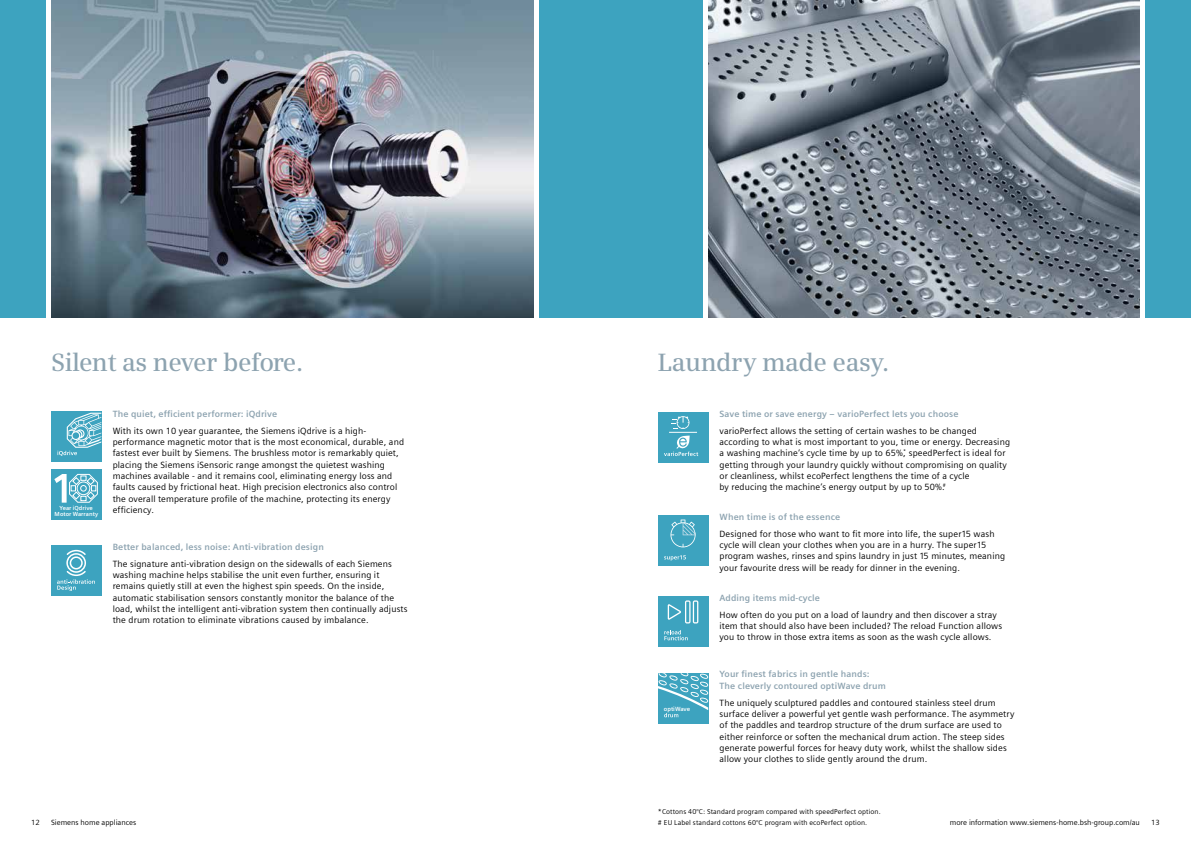
<style>
.page{position:relative;width:1191px;height:842px;background:#fff}
.page>*{position:absolute;margin:0;border:0;box-sizing:border-box;transform-origin:0 0}
.t1{font:600 25px "Siemens Serif";letter-spacing:-.035em;color:#8da3b0}
.t2{font:600 25px "Siemens Serif";letter-spacing:-.015em;color:#8da3b0}
.t3{font:9px/11.3px "Siemens Sans";letter-spacing:.015em;color:#000}
.t4{font:700 9px/11.3px "Siemens Sans";letter-spacing:.015em;color:#8da3b0}
.t5{font:7.5px "Siemens Sans";color:#000}
.t6{font:7px/10.8px "Siemens Sans";letter-spacing:.015em;color:#000}
.t7{font:700 6px "Siemens Sans";color:#fff}
.t8{font:700 5.9px/6.5px "Siemens Sans";letter-spacing:.005em;color:#fff;text-align:center}
</style>
<div class="page">
<div style="left:51px;top:546px;width:50px;height:50px;background:#3da3bf"></div>
<svg style="left:57px;top:550px;width:38px;height:41px"></svg>
<div style="left:658px;top:412px;width:50px;height:50px;background:#3da3bf"></div>
<svg style="left:664px;top:416px;width:34px;height:40px"></svg>
<img style="left:51px;top:0;width:482px;height:317px">
<img style="left:708px;top:0;width:432px;height:317px">
<div style="left:0;top:0;width:45px;height:317px;background:#3da3bf"></div>
<div style="left:1145px;top:0;width:46px;height:317px;background:#3da3bf"></div>
<div style="left:539px;top:0;width:163px;height:317px;background:#3da3bf"></div>
<div style="left:51px;top:411px;width:50px;height:50px;background:#3da3bf"></div>
<svg style="left:57px;top:413px;width:44px;height:43px"></svg>
<div style="left:51px;top:470px;width:50px;height:50px;background:#3da3bf"></div>
<svg style="left:54px;top:474px;width:42px;height:29px"></svg>
<div style="left:87px;top:477px;width:7px;height:8px;border:1px solid #fff;border-radius:50%"></div>
<div style="left:73px;top:492px;width:7px;height:7px;border:1px solid #fff;border-radius:50%"></div>
<div style="left:87px;top:492px;width:7px;height:7px;border:1px solid #fff;border-radius:50%"></div>
<div style="left:73px;top:477px;width:7px;height:8px;border:1px solid #fff;border-radius:50%"></div>
<div style="left:77px;top:481px;width:13px;height:14px;border:1px solid #fff;border-radius:50%"></div>
<div style="left:80px;top:485px;width:7px;height:6px;border:1px solid #fff;border-radius:50%"></div>
<div style="left:69px;top:474px;width:29px;height:29px;border:1px solid #fff;border-radius:8px"></div>
<div style="left:658px;top:515px;width:50px;height:51px;background:#3da3bf"></div>
<svg style="left:670px;top:519px;width:25px;height:28px"></svg>
<svg style="left:664px;top:555px;width:22px;height:6px"></svg>
<div style="left:658px;top:596px;width:50px;height:50px;background:#3da3bf"></div>
<svg style="left:667px;top:600px;width:31px;height:23px"></svg>
<svg style="left:664px;top:630px;width:23px;height:10px"></svg>
<div style="left:658px;top:673px;width:50px;height:50px;background:#3da3bf"></div>
<svg style="left:658px;top:673px;width:50px;height:44px"></svg>
<h1 class="t1" style="left:51px;top:348px;width:254px">Silent as never before.</h1>
<p class="t4" style="left:113px;top:408px;width:166px">The quiet, efficient performer: iQdrive</p>
<p class="t3" style="left:113px;top:425px;width:293px">With its own 10 year guarantee, the Siemens iQdrive is a high&shy;performance magnetic motor that is the most economical, durable, and fastest ever built by Siemens. The brushless motor is remarkably quiet, placing the Siemens iSensoric range amongst the quietest washing machines available - and it remains cool, eliminating energy loss and faults caused by frictional heat. High precision electronics also control the overall temperature profile of the machine, protecting its energy efficiency.</p>
<p class="t4" style="left:113px;top:541px;width:213px">Better balanced, less noise: Anti-vibration design</p>
<p class="t3" style="left:113px;top:558px;width:296px">The signature anti-vibration design on the sidewalls of each Siemens washing machine helps stabilise the unit even further, ensuring it remains quietly still at even the highest spin speeds. On the inside, automatic stabilisation sensors constantly monitor the balance of the load, whilst the intelligent anti-vibration system then continually adjusts the drum rotation to eliminate vibrations caused by imbalance.</p>
<h1 class="t2" style="left:658px;top:348px;width:233px">Laundry made easy.</h1>
<p class="t4" style="left:719px;top:408px;width:240px">Save time or save energy – varioPerfect lets you choose</p>
<p class="t3" style="left:719px;top:425px;width:292px">varioPerfect allows the setting of certain washes to be changed according to what is most important to you, time or energy. Decreasing a washing machine’s cycle time by up to 65%,<sup>*</sup> speedPerfect is ideal for getting through your laundry quickly without compromising on quality or cleanliness, whilst ecoPerfect lengthens the time of a cycle<br>by reducing the machine’s energy output by up to 50%.<sup>#</sup></p>
<p class="t8" style="left:55px;top:505px;width:45px">Year iQdrive<br>Motor Warranty</p>
<p class="t4" style="left:719px;top:511px;width:122px">When time is of the essence</p>
<p class="t3" style="left:719px;top:528px;width:287px">Designed for those who want to fit more into life, the super15 wash cycle will clean your clothes when you are in a hurry. The super15 program washes, rinses and spins laundry in just 15 minutes, meaning your favourite dress will be ready for dinner in the evening.</p>
<p class="t4" style="left:719px;top:592px;width:102px">Adding items mid-cycle</p>
<p class="t3" style="left:719px;top:609px;width:284px">How often do you put on a load of laundry and then discover a stray item that should also have been included? The reload Function allows you to throw in those extra items as soon as the wash cycle allows.</p>
<p class="t7" style="left:664px;top:706px;width:28px">optiWave</p>
<p class="t4" style="left:719px;top:668px;width:168px">Your finest fabrics in gentle hands:<br>The cleverly contoured optiWave drum</p>
<p class="t3" style="left:719px;top:697px;width:296px">The uniquely sculptured paddles and contoured stainless steel drum surface deliver a powerful yet gentle wash performance. The asymmetry of the paddles and teardrop structure of the drum surface are used to either reinforce or soften the mechanical drum action. The steep sides generate powerful forces for heavy duty work, whilst the shallow sides allow your clothes to slide gently around the drum.</p>
<p class="t6" style="left:658px;top:806px;width:224px">*Cottons 40°C: Standard program compared with speedPerfect option. # EU Label standard cottons 60°C program with ecoPerfect option.</p>
<p class="t5" style="left:31px;top:818px;width:10px">12</p>
<p class="t5" style="left:51px;top:818px;width:87px">Siemens home appliances</p>
<p class="t5" style="left:950px;top:818px;width:191px">more information www.siemens-home.bsh-group.com/au</p>
<p class="t5" style="left:1151px;top:818px;width:10px">13</p>
</div>
